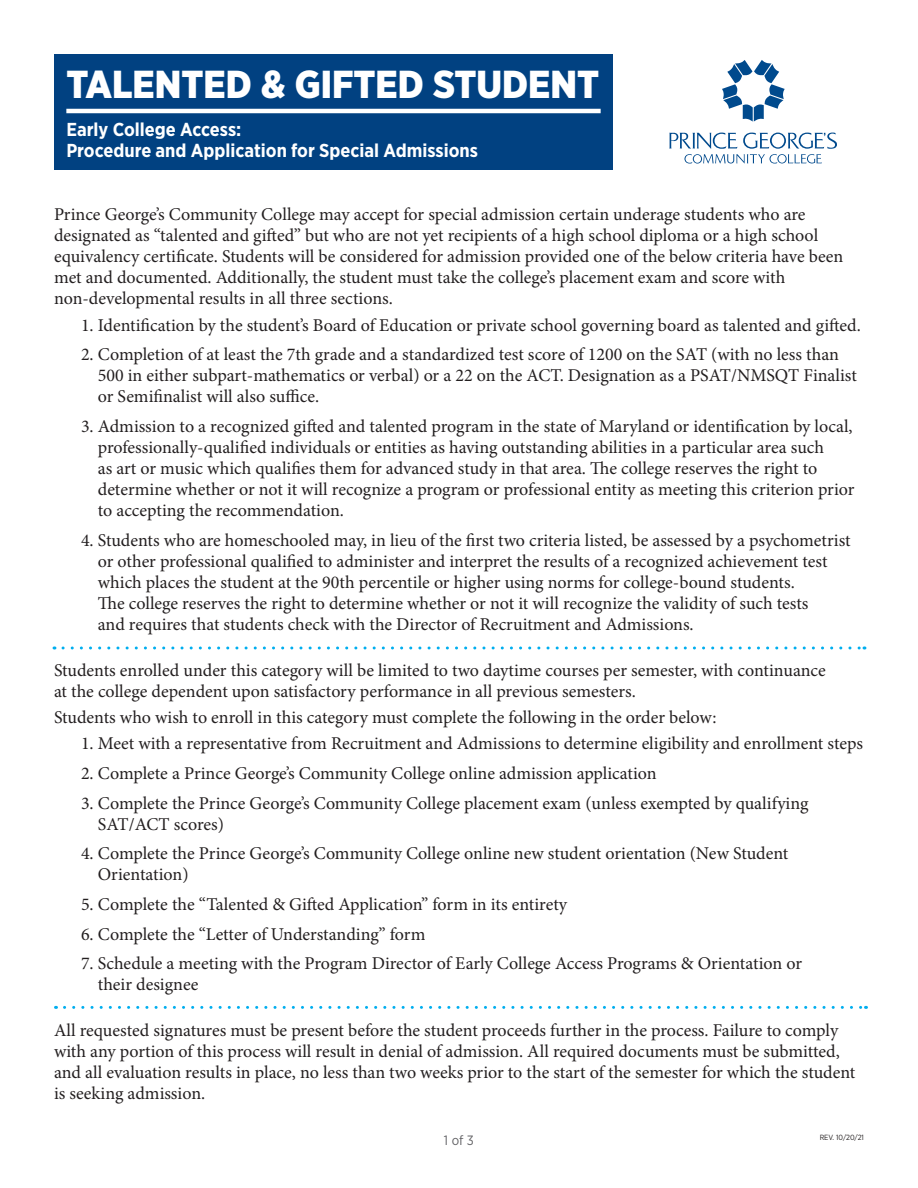
<style>
.page{position:relative;width:918px;height:1188px;background:#fff}
.page>*{position:absolute;margin:0;border:0;box-sizing:border-box;transform-origin:0 0}
.t1{font:900 39px "Gotham Narrow";color:#fff}
.t2{font:700 18.75px/21px "Gotham Narrow";color:#fff}
.Number_body{font:18px/21px "Minion Pro";color:#231f20}
.Regular_body{font:18px/21px "Minion Pro";color:#231f20}
.Regular_body-2{font:13.5px "Gotham Narrow";color:#636366}
.t3{font:7.5px "Gotham Narrow";color:#231f20}
</style>
<div class="page">
<div style="left:54px;top:54px;width:558px;height:116px;background:#014181"></div>
<hr style="left:66px;top:109px;width:535px;height:4px;background:#fff">
<svg style="left:669px;top:132px;width:168px;height:32px"></svg>
<svg style="left:722px;top:60px;width:63px;height:62px"></svg>
<svg style="left:63px;top:646px;width:802px;height:4px"></svg>
<svg style="left:64px;top:1006px;width:803px;height:3px"></svg>
<p class="t1" style="left:66px;top:59px;width:534px">TALENTED &amp; GIFTED STUDENT</p>
<p class="t2" style="left:66px;top:119px;width:413px">Early College Access:<br>Procedure and Application for Special Admissions</p>
<p class="Regular_body" style="left:54px;top:204px;width:791px">Prince George’s Community College may accept for special admission certain underage students who are designated as “talented and gifted” but who are not yet recipients of a high school diploma or a high school equivalency certificate. Students will be considered for admission provided one of the below criteria have been met and documented. Additionally, the student must take the college’s placement exam and score with non-developmental results in all three sections.</p>
<p class="Number_body" style="left:81px;top:315px;width:781px">1. Identification by the student’s Board of Education or private school governing board as talented and gifted.</p>
<p class="Number_body" style="left:98px;top:344px;width:761px;text-indent:-17px">2. Completion of at least the 7th grade and a standardized test score of 1200 on the SAT (with no less than<br>500 in either subpart-mathematics or verbal) or a 22 on the ACT. Designation as a PSAT/NMSQT Finalist or Semifinalist will also suffice.</p>
<p class="Number_body" style="left:98px;top:416px;width:758px;text-indent:-17px">3. Admission to a recognized gifted and talented program in the state of Maryland or identification by local, professionally-qualified individuals or entities as having outstanding abilities in a particular area such<br>as art or music which qualifies them for advanced study in that area. The college reserves the right to determine whether or not it will recognize a program or professional entity as meeting this criterion prior to accepting the recommendation.</p>
<p class="Number_body" style="left:98px;top:530px;width:754px;text-indent:-17px">4. Students who are homeschooled may, in lieu of the first two criteria listed, be assessed by a psychometrist or other professional qualified to administer and interpret the results of a recognized achievement test which places the student at the 90th percentile or higher using norms for college-bound students.<br>The college reserves the right to determine whether or not it will recognize the validity of such tests<br>and requires that students check with the Director of Recruitment and Admissions.</p>
<p class="Regular_body" style="left:54px;top:659px;width:773px">Students enrolled under this category will be limited to two daytime courses per semester, with continuance at the college dependent upon satisfactory performance in all previous semesters.</p>
<p class="Regular_body" style="left:54px;top:707px;width:664px">Students who wish to enroll in this category must complete the following in the order below:</p>
<p class="Number_body" style="left:81px;top:733px;width:784px">1. Meet with a representative from Recruitment and Admissions to determine eligibility and enrollment steps</p>
<p class="Number_body" style="left:81px;top:763px;width:577px">2. Complete a Prince George’s Community College online admission application</p>
<p class="Number_body" style="left:98px;top:793px;width:712px;text-indent:-17px">3. Complete the Prince George’s Community College placement exam (unless exempted by qualifying<br>SAT/ACT scores)</p>
<p class="Number_body" style="left:98px;top:843px;width:692px;text-indent:-17px">4. Complete the Prince George’s Community College online new student orientation (New Student<br>Orientation)</p>
<p class="Number_body" style="left:81px;top:894px;width:488px">5. Complete the “Talented &amp; Gifted Application” form in its entirety</p>
<p class="Number_body" style="left:81px;top:923px;width:346px">6. Complete the “Letter of Understanding” form</p>
<p class="Number_body" style="left:98px;top:953px;width:706px;text-indent:-17px">7. Schedule a meeting with the Program Director of Early College Access Programs &amp; Orientation or their designee</p>
<p class="Regular_body" style="left:54px;top:1020px;width:803px">All requested signatures must be present before the student proceeds further in the process. Failure to comply with any portion of this process will result in denial of admission. All required documents must be submitted, and all evaluation results in place, no less than two weeks prior to the start of the semester for which the student is seeking admission.</p>
<p class="Regular_body-2" style="left:444px;top:1132px;width:32px">1 of 3</p>
<p class="t3" style="left:820px;top:1133px;width:46px">REV. 10/20/21</p>
</div>
